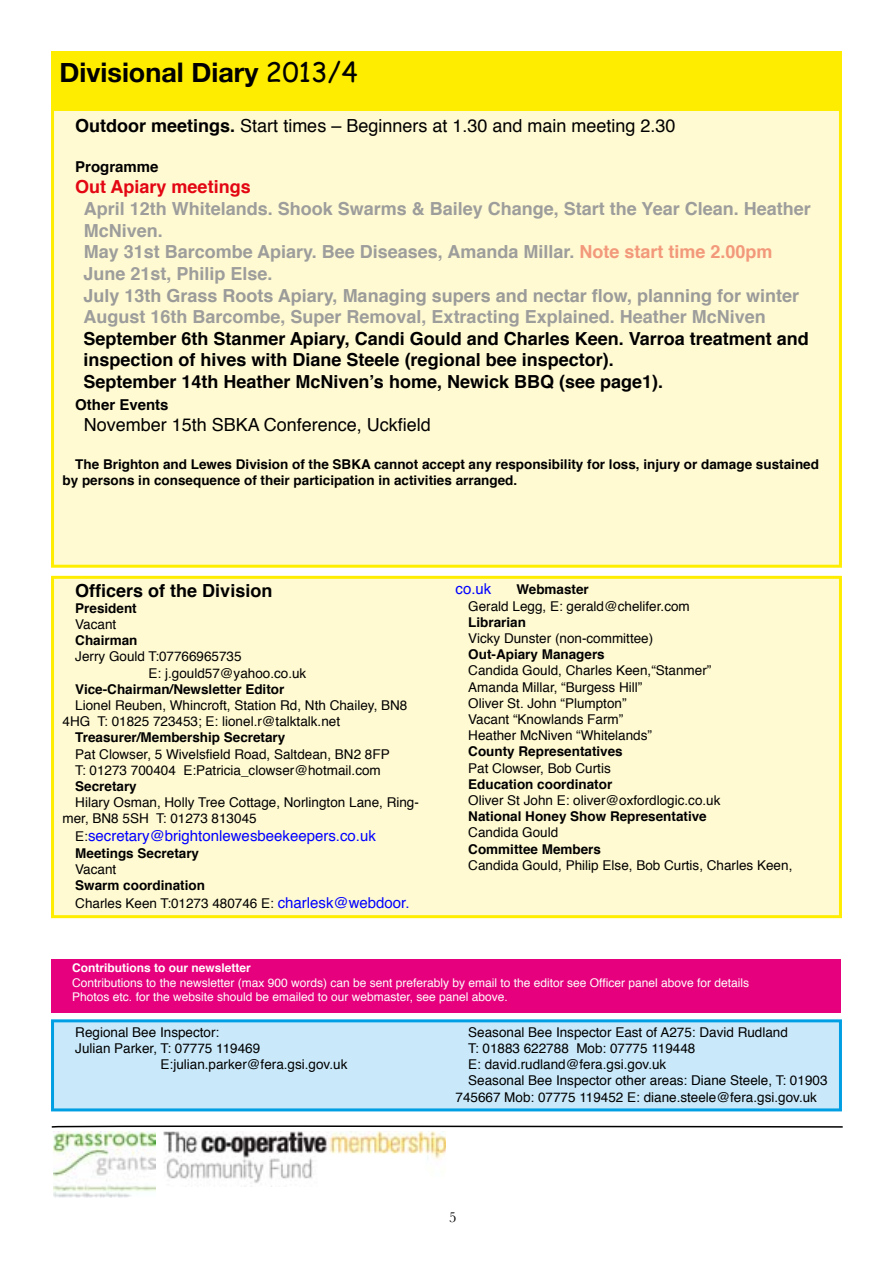
<style>
.page{position:relative;width:893px;height:1263px;background:#fff}
.page>*{position:absolute;margin:0;border:0;box-sizing:border-box;transform-origin:0 0}
.t1{font:700 27px "Helvetica Neue";color:#000}
.t2{font:700 18px/21.6px "Helvetica";color:#9d9d9c}
.t3{font:700 18px/21.6px "Helvetica";color:#000}
.t4{font:18px "Helvetica";color:#000}
.t5{font:700 18px "Helvetica";color:#9b9b9a}
.t6{font:700 18px "Helvetica";color:#e30613}
.t7{font:15px "Helvetica";color:#00f}
.t8{font:700 15px "Helvetica";color:#000}
.t9{font:15px "Baskerville";color:#000}
.t10{font:13.5px/16.2px "Helvetica";color:#000}
.t11{font:700 13.5px/16.2px "Helvetica";color:#000}
.t12{font:12px/14.4px "Helvetica";color:#fff}
.t13{font:700 12px "Helvetica";color:#fff}
.s1{font-family:"Comic Sans MS";font-weight:400}
.s2{font-weight:700}
.s3{color:#f3997b}
.s4{font-size:13.5px;color:#000}
.s5{font-size:15px;color:#00f}
</style>
<div class="page">
<div style="left:53px;top:577px;width:787px;height:340px;background:#fffad2"></div>
<div style="left:51px;top:576px;width:791px;height:342px;border:3px solid #ffed00"></div>
<div style="left:51px;top:959px;width:789px;height:53px;background:#e6007d"></div>
<img style="left:54px;top:1131px;width:101px;height:67px">
<img style="left:163px;top:1131px;width:283px;height:56px">
<svg style="left:51px;top:1125px;width:792px;height:3px"></svg>
<div style="left:53px;top:1021px;width:787px;height:89px;background:#c9e9fb"></div>
<div style="left:51px;top:1019px;width:791px;height:92px;border:3px solid #009fe3"></div>
<div style="left:53px;top:97px;width:787px;height:469px;background:#fffad2"></div>
<div style="left:51px;top:51px;width:791px;height:59px;background:#ffed00"></div>
<h1 class="t1" style="left:60px;top:48px;width:300px">Divisional Diary <span class="s1">2013/4</span></h1>
<h2 class="t4" style="left:75px;top:112px;width:602px"><span class="s2">Outdoor meetings.</span> Start times – Beginners at 1.30 and main meeting 2.30</h2>
<p class="t8" style="left:75px;top:154px;width:85px">Programme</p>
<h2 class="t6" style="left:75px;top:173px;width:177px">Out Apiary meetings</h2>
<h2 class="t2" style="left:84px;top:198px;width:729px">April 12th Whitelands. Shook Swarms &amp; Bailey Change, Start the Year Clean. Heather McNiven.<br>May 31st Barcombe Apiary. Bee Diseases, Amanda Millar. <span class="s3">Note start time 2.00pm </span>June 21st, Philip Else.</h2>
<h2 class="t5" style="left:84px;top:281px;width:717px">July 13th Grass Roots Apiary, Managing supers and nectar flow, planning for winter</h2>
<h2 class="t2" style="left:84px;top:306px;width:684px">August 16th Barcombe, Super Removal, Extracting Explained. Heather McNiven</h2>
<h2 class="t3" style="left:84px;top:328px;width:727px">September 6th Stanmer Apiary, Candi Gould and Charles Keen. Varroa treatment and inspection of hives with Diane Steele (regional bee inspector).<br>September 14th Heather McNiven’s home, Newick BBQ (see page1).</h2>
<p class="t8" style="left:75px;top:392px;width:95px">Other Events</p>
<h2 class="t4" style="left:84px;top:411px;width:349px">November 15th SBKA Conference, Uckfield</h2>
<p class="t11" style="left:63px;top:456px;width:758px;text-indent:13px">The Brighton and Lewes Division of the SBKA cannot accept any responsibility for loss, injury or damage sustained by persons in consequence of their participation in activities arranged.</p>
<h2 class="t3" style="left:75px;top:580px;width:199px">Officers of the Division</h2>
<p class="t11" style="left:75px;top:600px;width:63px">President</p>
<p class="t10" style="left:75px;top:616px;width:43px">Vacant</p>
<p class="t11" style="left:75px;top:632px;width:64px">Chairman</p>
<p class="t10" style="left:149px;top:649px;width:159px;text-indent:-73px">Jerry Gould T:07766965735<br>E: j.gould57@yahoo.co.uk</p>
<p class="t11" style="left:75px;top:681px;width:211px">Vice-Chairman/Newsletter Editor</p>
<p class="t10" style="left:63px;top:697px;width:346px;text-indent:13px">Lionel Reuben, Whincroft, Station Rd, Nth Chailey, BN8<br>4HG T: 01825 723453; E: lionel.r@talktalk.net</p>
<p class="t11" style="left:75px;top:730px;width:212px">Treasurer/Membership Secretary</p>
<p class="t10" style="left:75px;top:746px;width:316px">Pat Clowser, 5 Wivelsfield Road, Saltdean, BN2 8FP<br>T: 01273 700404 E:Patricia_clowser@hotmail.com</p>
<p class="t11" style="left:75px;top:778px;width:63px">Secretary</p>
<p class="t10" style="left:63px;top:795px;width:358px;text-indent:13px">Hilary Osman, Holly Tree Cottage, Norlington Lane, Ring&shy;mer, BN8 5SH T: 01273 813045</p>
<p class="t7" style="left:75px;top:824px;width:302px"><span class="s4">E:</span>secretary@brightonlewesbeekeepers.co.uk</p>
<p class="t11" style="left:75px;top:845px;width:125px">Meetings Secretary</p>
<p class="t10" style="left:75px;top:861px;width:43px">Vacant</p>
<p class="t10" style="left:75px;top:877px;width:336px;line-height:18px"><span class="s2">Swarm coordination<br></span>Charles Keen T:01273 480746 E: <span class="s5">charlesk@webdoor.</span></p>
<p class="t7" style="left:455px;top:577px;width:37px">co.uk</p>
<p class="t11" style="left:516px;top:582px;width:74px">Webmaster</p>
<p class="t10" style="left:468px;top:598px;width:223px">Gerald Legg, E: gerald@chelifer.com</p>
<p class="t11" style="left:468px;top:614px;width:59px">Librarian</p>
<p class="t10" style="left:468px;top:630px;width:187px">Vicky Dunster (non-committee)</p>
<p class="t11" style="left:468px;top:646px;width:138px">Out-Apiary Managers</p>
<p class="t10" style="left:468px;top:663px;width:245px">Candida Gould, Charles Keen,“Stanmer”<br>Amanda Millar, “Burgess Hill”<br>Oliver St. John “Plumpton”<br>Vacant “Knowlands Farm”<br>Heather McNiven “Whitelands”</p>
<p class="t11" style="left:468px;top:744px;width:156px">County Representatives</p>
<p class="t10" style="left:468px;top:760px;width:144px">Pat Clowser, Bob Curtis</p>
<p class="t11" style="left:468px;top:776px;width:146px">Education coordinator</p>
<p class="t10" style="left:468px;top:792px;width:254px">Oliver St John E: oliver@oxfordlogic.co.uk</p>
<p class="t11" style="left:468px;top:808px;width:240px">National Honey Show Representative</p>
<p class="t10" style="left:468px;top:825px;width:92px">Candida Gould</p>
<p class="t11" style="left:468px;top:841px;width:134px">Committee Members</p>
<p class="t10" style="left:468px;top:857px;width:326px">Candida Gould, Philip Else, Bob Curtis, Charles Keen,</p>
<p class="t13" style="left:72px;top:958px;width:180px">Contributions to our newsletter</p>
<p class="t12" style="left:72px;top:976px;width:678px">Contributions to the newsletter (max 900 words) can be sent preferably by email to the editor see Officer panel above for details<br>Photos etc. for the website should be emailed to our webmaster, see panel above.</p>
<p class="t10" style="left:75px;top:1024px;width:146px">Regional Bee Inspector:</p>
<p class="t10" style="left:75px;top:1040px;width:186px">Julian Parker, T: 07775 119469</p>
<p class="t10" style="left:161px;top:1057px;width:188px">E:julian.parker@fera.gsi.gov.uk</p>
<p class="t10" style="left:468px;top:1024px;width:321px">Seasonal Bee Inspector East of A275: David Rudland</p>
<p class="t10" style="left:468px;top:1040px;width:229px">T: 01883 622788 Mob: 07775 119448</p>
<p class="t10" style="left:468px;top:1057px;width:200px">E: david.rudland@fera.gsi.gov.uk</p>
<p class="t10" style="left:468px;top:1073px;width:361px">Seasonal Bee Inspector other areas: Diane Steele, T: 01903</p>
<p class="t10" style="left:455px;top:1089px;width:363px">745667 Mob: 07775 119452 E: diane.steele@fera.gsi.gov.uk</p>
<p class="t9" style="left:449px;top:1208px;width:9px">5</p>
</div>
